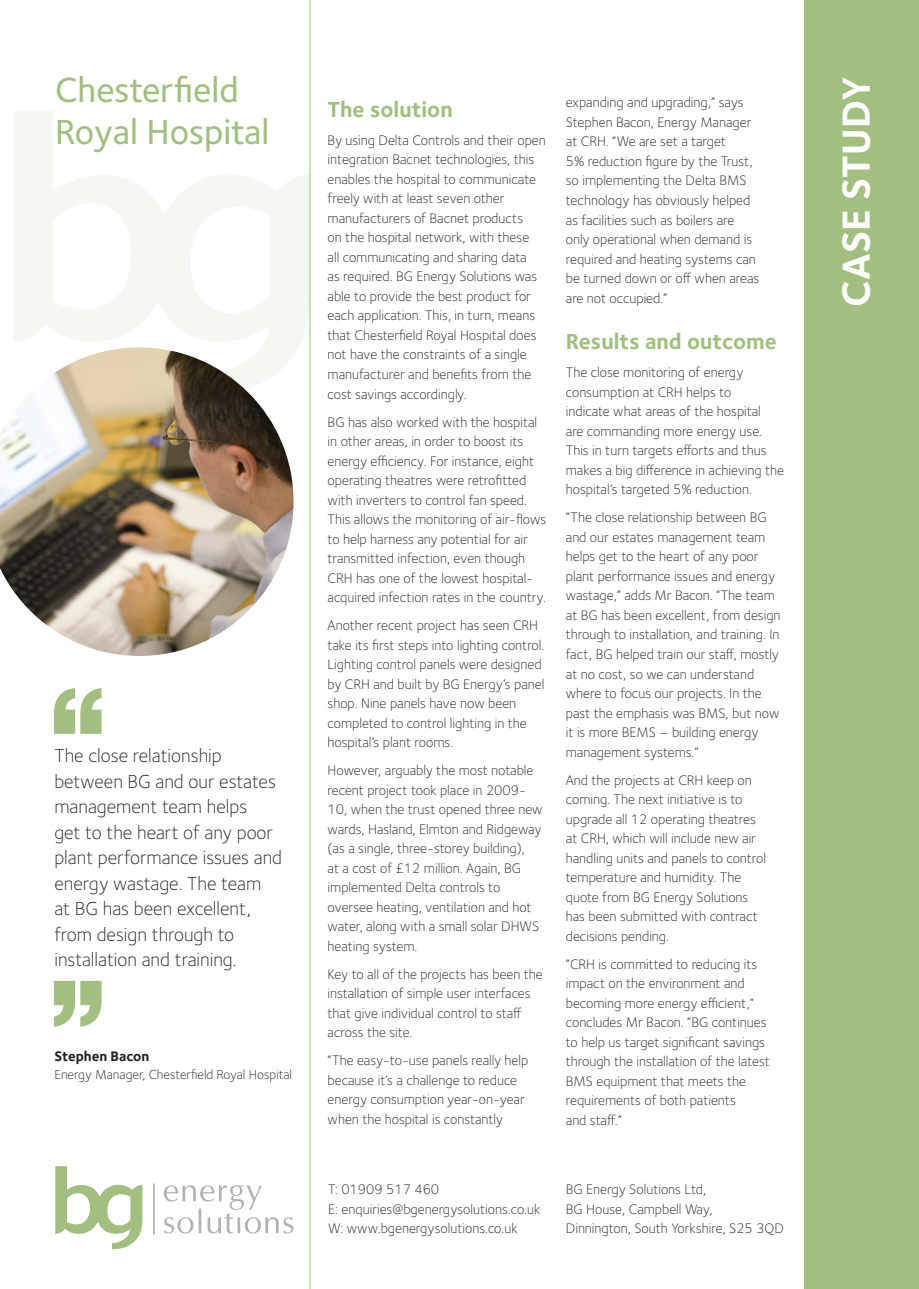
<style>
.page{position:relative;width:919px;height:1289px;background:#fff}
.page>*{position:absolute;margin:0;border:0;box-sizing:border-box;transform-origin:0 0}
.t1{font:700 40.5px "Foundry Sterling";color:#fff}
.intro{font:500 36px/42px "Foundry Sterling";color:#a2be81}
.sub_head{font:700 22.5px "Foundry Sterling";color:#a2be81}
.highlight_para{font:300 19.5px/25.5px "Foundry Sterling";color:#231f20}
.body_text{font:300 14.25px/19.5px "Foundry Sterling";color:#231f20}
.body_text-2{font:700 14.25px "Foundry Sterling";color:#231f20}
.body_text-3{font:300 13.5px "Foundry Sterling";color:#231f20}
</style>
<div class="page">
<hr style="left:153px;top:1183px;width:2px;height:51px;background:#afb3b5">
<svg style="left:164px;top:1185px;width:129px;height:48px"></svg>
<svg style="left:55px;top:1166px;width:88px;height:83px"></svg>
<div style="left:804px;top:0;width:114px;height:1288px;background:#a2be81"></div>
<hr style="left:309px;top:0;width:1px;height:1288px;background:#a2be81">
<svg style="left:13px;top:111px;width:298px;height:283px;fill:#f5f8f2"></svg>
<svg style="left:53px;top:198px;width:80px;height:113px"></svg>
<svg style="left:189px;top:205px;width:80px;height:111px"></svg>
<svg style="left:54px;top:688px;width:48px;height:45px"></svg>
<svg style="left:54px;top:980px;width:48px;height:46px"></svg>
<img style="left:0;top:347px;width:293px;height:309px">
<p class="intro" style="left:55px;top:70px;width:215px">Chesterfield<br>Royal Hospital</p>
<p class="highlight_para" style="left:54px;top:742px;width:229px">The close relationship between BG and our estates management team helps<br>get to the heart of any poor plant performance issues and energy wastage. The team<br>at BG has been excellent, from design through to installation and training.</p>
<p class="body_text-2" style="left:54px;top:1047px;width:96px">Stephen Bacon</p>
<p class="body_text-3" style="left:54px;top:1066px;width:239px">Energy Manager, Chesterfield Royal Hospital</p>
<p class="sub_head" style="left:327px;top:96px;width:127px">The solution</p>
<p class="body_text" style="left:327px;top:130px;width:220px">By using Delta Controls and their open integration Bacnet technologies, this enables the hospital to communicate freely with at least seven other manufacturers of Bacnet products<br>on the hospital network, with these<br>all communicating and sharing data<br>as required. BG Energy Solutions was able to provide the best product for each application. This, in turn, means that Chesterfield Royal Hospital does not have the constraints of a single manufacturer and benefits from the cost savings accordingly.</p>
<p class="body_text" style="left:327px;top:412px;width:220px">BG has also worked with the hospital in other areas, in order to boost its energy efficiency. For instance, eight operating theatres were retrofitted with inverters to control fan speed.<br>This allows the monitoring of air-flows to help harness any potential for air transmitted infection, even though CRH has one of the lowest hospital&shy;acquired infection rates in the country.</p>
<p class="body_text" style="left:327px;top:615px;width:218px">Another recent project has seen CRH take its first steps into lighting control.<br>Lighting control panels were designed by CRH and built by BG Energy’s panel shop. Nine panels have now been completed to control lighting in the hospital’s plant rooms.</p>
<p class="body_text" style="left:327px;top:760px;width:216px">However, arguably the most notable recent project took place in 2009- 10, when the trust opened three new wards, Hasland, Elmton and Ridgeway (as a single, three-storey building),<br>at a cost of £12 million. Again, BG implemented Delta controls to oversee heating, ventilation and hot water, along with a small solar DHWS heating system.</p>
<p class="body_text" style="left:327px;top:964px;width:217px">Key to all of the projects has been the installation of simple user interfaces that give individual control to staff across the site.</p>
<p class="body_text" style="left:327px;top:1050px;width:202px">“The easy-to-use panels really help because it’s a challenge to reduce energy consumption year-on-year when the hospital is constantly</p>
<p class="body_text" style="left:566px;top:93px;width:195px">expanding and upgrading,” says<br>Stephen Bacon, Energy Manager at CRH. “We are set a target<br>5% reduction figure by the Trust, so implementing the Delta BMS technology has obviously helped as facilities such as boilers are only operational when demand is required and heating systems can be turned down or off when areas are not occupied.”</p>
<p class="sub_head" style="left:566px;top:328px;width:212px">Results and outcome</p>
<p class="body_text" style="left:566px;top:363px;width:220px">The close monitoring of energy consumption at CRH helps to<br>indicate what areas of the hospital<br>are commanding more energy use.<br>This in turn targets efforts and thus makes a big difference in achieving the hospital’s targeted 5% reduction.</p>
<p class="body_text" style="left:566px;top:508px;width:216px">“The close relationship between BG and our estates management team helps get to the heart of any poor plant performance issues and energy wastage,” adds Mr Bacon. “The team at BG has been excellent, from design through to installation, and training. In fact, BG helped train our staff, mostly at no cost, so we can understand where to focus our projects. In the past the emphasis was BMS, but now it is more BEMS – building energy management systems.”</p>
<p class="body_text" style="left:566px;top:770px;width:202px">And the projects at CRH keep on coming. The next initiative is to upgrade all 12 operating theatres at CRH, which will include new air handling units and panels to control temperature and humidity. The quote from BG Energy Solutions has been submitted with contract decisions pending.</p>
<p class="body_text" style="left:566px;top:954px;width:205px">“CRH is committed to reducing its impact on the environment and becoming more energy efficient,” concludes Mr Bacon. “BG continues to help us target significant savings through the installation of the latest<br>BMS equipment that meets the requirements of both patients<br>and staff.”</p>
<p class="body_text" style="left:328px;top:1179px;width:113px">T: 01909 517 460</p>
<p class="body_text" style="left:328px;top:1199px;width:214px">E: enquiries@bgenergysolutions.co.uk</p>
<p class="body_text" style="left:328px;top:1218px;width:191px">W: www.bgenergysolutions.co.uk</p>
<p class="body_text" style="left:566px;top:1179px;width:142px">BG Energy Solutions Ltd,</p>
<p class="body_text" style="left:566px;top:1199px;width:148px">BG House, Campbell Way,</p>
<p class="body_text" style="left:566px;top:1218px;width:219px">Dinnington, South Yorkshire, S25 3QD</p>
<p class="t1" style="left:831px;top:307px;width:232px;rotate:-90deg">CASE STUDY</p>
</div>
